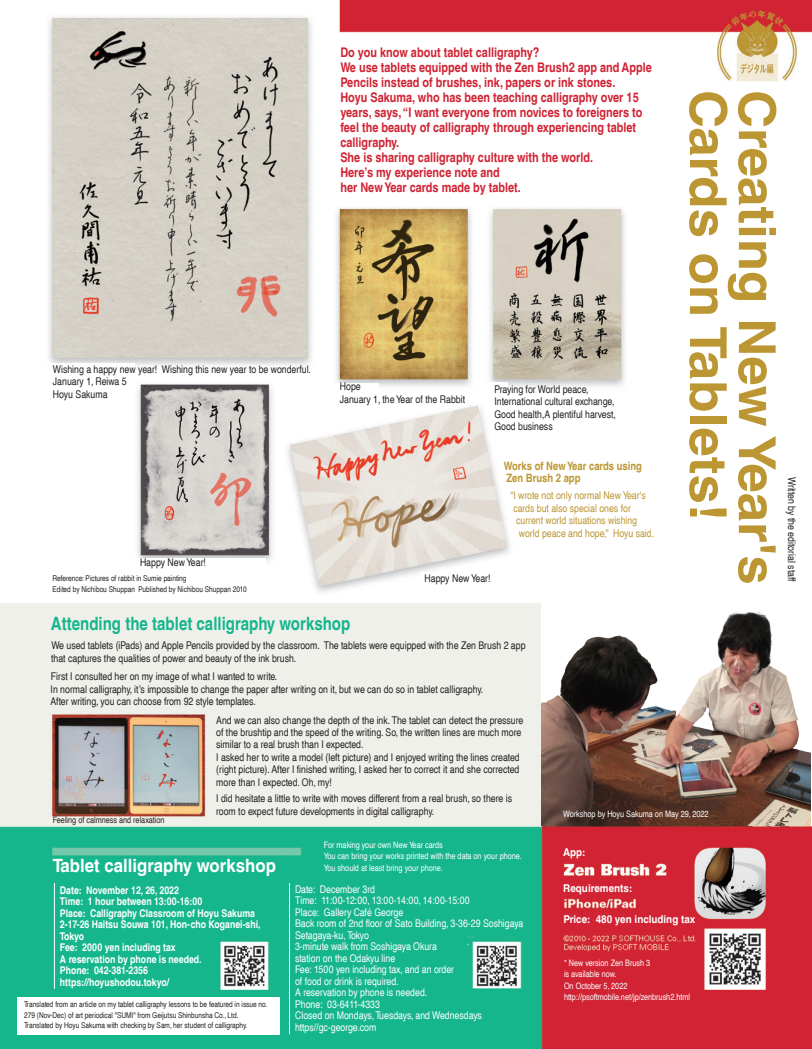
<style>
.page{position:relative;width:812px;height:1049px;background:#fff}
.page>*{position:absolute;margin:0;border:0;box-sizing:border-box;transform-origin:0 0}
.t1{font:700 condensed 51px "Helvetica";color:#bb9632;scale:1.26 1}
.t2{font:700 condensed 18.38px "Helvetica";color:#16b68d}
.t3{font:700 condensed 18.38px "Helvetica";color:#fff;scale:1.12 1}
.t4{font:700 condensed 13.25px/15px "Helvetica";color:#d12333}
.t5{font:700 condensed 11.5px/12.4px "Helvetica";color:#bb9632}
.t6{font:700 condensed 10.75px "Helvetica";color:#fff;scale:1.12 1}
.t7{font:condensed 10.62px/12.4px "Helvetica";color:#231f20}
.t8{font:condensed 10.62px/11.5px "Helvetica";color:#fff}
.t9{font:700 condensed 10.62px/11.5px "Helvetica";color:#fff}
.t10{font:condensed 10.62px "Helvetica";color:#bb9632}
.t11{font:condensed 8.88px/11.5px "Helvetica";color:#fff}
.t12{font:condensed 8.88px "Helvetica";color:#231f20}
.t13{font:condensed 8px/10.6px "Helvetica";color:#231f20}
</style>
<div class="page">
<img style="left:0;top:0;width:811px;height:1049px">
<div style="left:282px;top:884px;width:248px;height:150px;background:#16b68d"></div>
<div style="left:701px;top:86px;width:91px;height:499px;background:#fff"></div>
<div style="left:638px;top:42px;width:73px;height:382px;background:#fff"></div>
<div style="left:324px;top:39px;width:331px;height:161px;background:#fff"></div>
<div style="left:46px;top:364px;width:89px;height:192px;background:#fff"></div>
<div style="left:334px;top:384px;width:45px;height:20px;background:#fff"></div>
<div style="left:135px;top:559px;width:131px;height:31px;background:#fff"></div>
<div style="left:421px;top:572px;width:89px;height:19px;background:#fff"></div>
<svg style="left:490px;top:406px;width:185px;height:153px"></svg>
<svg style="left:39px;top:609px;width:494px;height:209px;background:#e4e3de"></svg>
<svg style="left:50px;top:879px;width:229px;height:118px;background:#22b48f"></svg>
<div style="left:49px;top:857px;width:256px;height:20px;background:#16b68d"></div>
<div style="left:306px;top:831px;width:221px;height:61px;background:#16b68d"></div>
<div style="left:557px;top:843px;width:43px;height:18px;background:#d12333"></div>
<div style="left:559px;top:881px;width:78px;height:14px;background:#d12333"></div>
<div style="left:557px;top:913px;width:136px;height:16px;background:#d12333"></div>
<div style="left:556px;top:954px;width:142px;height:69px;background:#d12333"></div>
<div style="left:695px;top:994px;width:88px;height:36px;background:#d12333"></div>
<div style="left:18px;top:997px;width:262px;height:37px;background:#fff"></div>
<div style="left:488px;top:383px;width:20px;height:19px;background:#fff"></div>
<img style="left:541px;top:599px;width:269px;height:226px">
<hr style="left:289px;top:883px;width:1px;height:151px;background:#fff">
<hr style="left:54px;top:883px;width:1px;height:106px;background:#fff">
<p class="t4" style="left:340px;top:45px;width:313px">Do you know about tablet calligraphy?<br>We use tablets equipped with the Zen Brush2 app and Apple Pencils instead of brushes, ink, papers or ink stones.<br>Hoyu Sakuma, who has been teaching calligraphy over 15 years, says, “I want everyone from novices to foreigners to feel the beauty of calligraphy through experiencing tablet calligraphy.<br>She is sharing calligraphy culture with the world.<br>Here’s my experience note and<br>her New Year cards made by tablet.</p>
<p class="t7" style="left:53px;top:363px;width:259px">Wishing a happy new year! Wishing this new year to be wonderful.<br>January 1, Reiwa 5<br>Hoyu Sakuma</p>
<p class="t7" style="left:140px;top:556px;width:67px">Happy New Year!</p>
<p class="t13" style="left:53px;top:573px;width:196px">Reference: Pictures of rabbit in Sumie painting<br>Edited by Nichibou Shuppan Published by Nichibou Shuppan 2010</p>
<p class="t7" style="left:340px;top:380px;width:127px">Hope<br>January 1, the Year of the Rabbit</p>
<p class="t7" style="left:494px;top:383px;width:123px">Praying for World peace,<br>International cultural exchange,<br>Good health,A plentiful harvest,<br>Good business</p>
<p class="t5" style="left:503px;top:459px;width:140px">Works of New Year cards using<br>Zen Brush 2 app</p>
<p class="t10" style="left:510px;top:489px;width:137px">“I wrote not only normal New Year's</p>
<p class="t10" style="left:513px;top:502px;width:119px">cards but also special ones for</p>
<p class="t10" style="left:516px;top:514px;width:122px">current world situations wishing</p>
<p class="t10" style="left:518px;top:527px;width:137px">world peace and hope,” Hoyu said.</p>
<p class="t7" style="left:424px;top:572px;width:67px">Happy New Year!</p>
<h1 class="t1" style="left:738px;top:90px;width:344px;rotate:90deg">Cards on Tablets!</h1>
<h1 class="t1" style="left:787px;top:90px;width:394px;rotate:90deg">Creating New Year's</h1>
<h2 class="t2" style="left:51px;top:612px;width:301px">Attending the tablet calligraphy workshop</h2>
<p class="t7" style="left:51px;top:639px;width:475px">We used tablets (iPads) and Apple Pencils provided by the classroom. The tablets were equipped with the Zen Brush 2 app that captures the qualities of power and beauty of the ink brush.</p>
<p class="t7" style="left:50px;top:670px;width:434px">First I consulted her on my image of what I wanted to write.<br>In normal calligraphy, it’s impossible to change the paper after writing on it, but we can do so in tablet calligraphy.<br>After writing, you can choose from 92 style templates.</p>
<p class="t7" style="left:216px;top:714px;width:308px">And we can also change the depth of the ink. The tablet can detect the pressure of the brushtip and the speed of the writing. So, the written lines are much more similar to a real brush than I expected.<br>I asked her to write a model (left picture) and I enjoyed writing the lines created (right picture). After I finished writing, I asked her to correct it and she corrected more than I expected. Oh, my!</p>
<p class="t7" style="left:216px;top:792px;width:297px">I did hesitate a little to write with moves different from a real brush, so there is room to expect future developments in digital calligraphy.</p>
<p class="t12" style="left:53px;top:814px;width:113px">Feeling of calmness and relaxation</p>
<p class="t11" style="left:563px;top:808px;width:147px">Workshop by Hoyu Sakuma on May 29, 2022</p>
<p class="t11" style="left:324px;top:839px;width:199px">For making your own New Year cards<br>You can bring your works printed with the data on your phone.<br>You should at least bring your phone.</p>
<p class="t6" style="left:563px;top:846px;width:21px">App:</p>
<p class="t6" style="left:563px;top:882px;width:63px">Requirements:</p>
<p class="t6" style="left:563px;top:913px;width:119px">Price: 480 yen including tax</p>
<p class="t11" style="left:563px;top:957px;width:128px">* New version Zen Brush 3<br>is available now.<br>On October 5, 2022 http://psoftmobile.net/jp/zenbrush2.html</p>
<h2 class="t3" style="left:53px;top:854px;width:200px">Tablet calligraphy workshop</h2>
<p class="t9" style="left:60px;top:884px;width:202px">Date: November 12, 26, 2022<br>Time: 1 hour between 13:00-16:00<br>Place: Calligraphy Classroom of Hoyu Sakuma<br>2-17-26 Haitsu Souwa 101, Hon-cho Koganei-shi,<br>Tokyo<br>Fee: 2000 yen including tax<br>A reservation by phone is needed.<br>Phone: 042-381-2356<br>https://hoyushodou.tokyo/</p>
<p class="t8" style="left:295px;top:883px;width:230px">Date: December 3rd<br>Time: 11:00-12:00, 13:00-14:00, 14:00-15:00<br>Place: Gallery Café George<br>Back room of 2nd floor of Sato Building, 3-36-29 Soshigaya<br>Setagaya-ku, Tokyo<br>3-minute walk from Soshigaya Okura<br>station on the Odakyu line<br>Fee: 1500 yen including tax, and an order<br>of food or drink is required.<br>A reservation by phone is needed.<br>Phone: 03-6411-4333<br>Closed on Mondays, Tuesdays, and Wednesdays https//gc-george.com</p>
<p class="t13" style="left:24px;top:999px;width:245px">Translated from an article on my tablet calligraphy lessons to be featured in issue no.<br>279 (Nov-Dec) of art periodical "SUMI" from Geijutsu Shinbunsha Co., Ltd.<br>Translated by Hoyu Sakuma with checking by Sam, her student of calligraphy.</p>
<p class="t7" style="left:797px;top:476px;width:106px;rotate:90deg">Written by the editorial staff</p>
</div>
